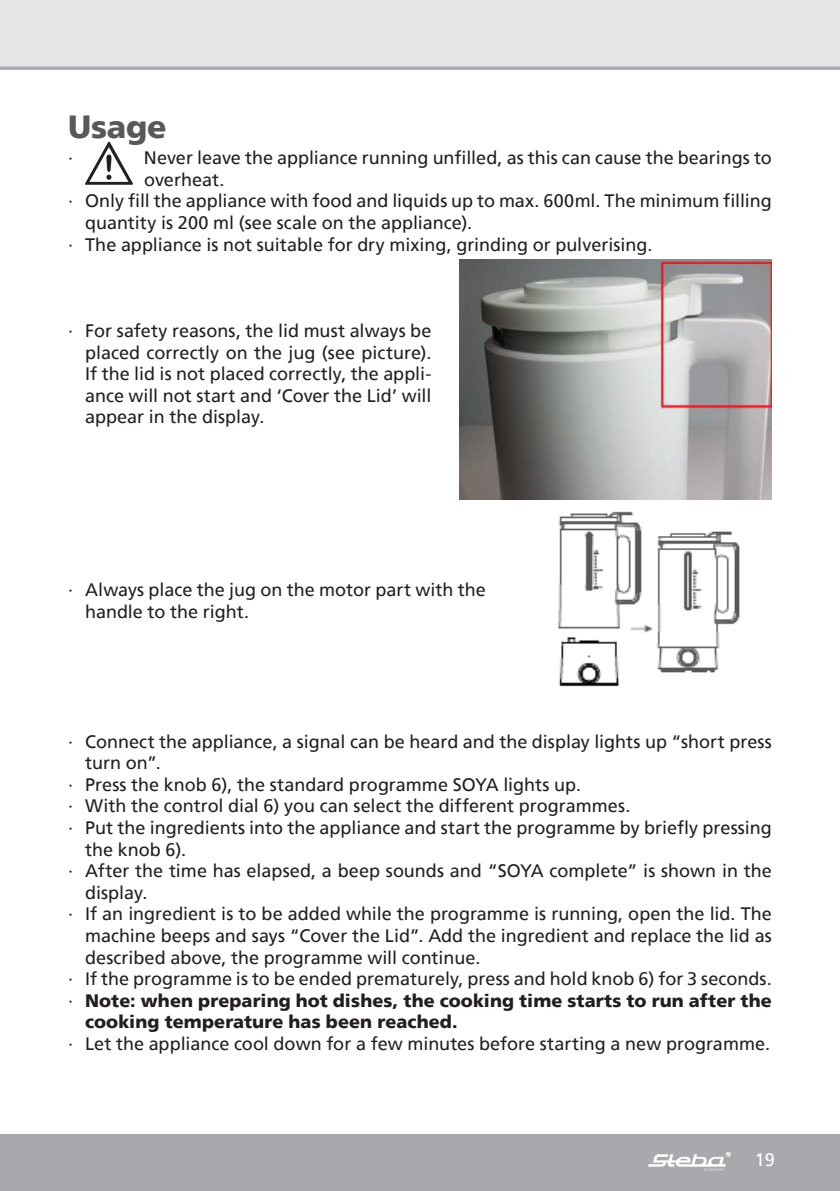
<style>
.page{position:relative;width:840px;height:1191px;background:#fff}
.page>*{position:absolute;margin:0;border:0;box-sizing:border-box;transform-origin:0 0}
.t1{font:900 32px "Frutiger";letter-spacing:-.01em;color:#57585a}
.t2{font:18px/21.6px "Frutiger";color:#231f20;text-align:justify}
.t3{font:900 18px "Frutiger";letter-spacing:.005em;color:#231f20}
.t4{font:18px "Frutiger";color:#fff}
.s1{font-weight:400}
</style>
<div class="page">
<div style="left:0;top:0;width:839px;height:68px;background:#e6e7e9"></div>
<div style="left:0;top:1134px;width:839px;height:57px;background:#a8a9ad"></div>
<svg style="left:648px;top:1151px;width:82px;height:19px"></svg>
<svg style="left:0;top:66px;width:839px;height:4px;background:#b3b4b8"></svg>
<img style="left:85px;top:142px;width:48px;height:43px">
<img style="left:459px;top:260px;width:312px;height:239px">
<img style="left:558px;top:511px;width:182px;height:176px">
<h1 class="t1" style="left:68px;top:108px;width:100px">Usage</h1>
<p class="t2" style="left:68px;top:147px;width:7px">∙</p>
<p class="t2" style="left:144px;top:147px;width:629px">Never leave the appliance running unfilled, as this can cause the bearings to</p>
<p class="t2" style="left:144px;top:168px;width:82px">overheat.</p>
<p class="t2" style="left:68px;top:190px;width:705px">∙ Only fill the appliance with food and liquids up to max. 600ml. The minimum filling</p>
<p class="t2" style="left:85px;top:212px;width:388px">quantity is 200 ml (see scale on the appliance).</p>
<p class="t2" style="left:68px;top:233px;width:585px">∙ The appliance is not suitable for dry mixing, grinding or pulverising.</p>
<p class="t2" style="left:85px;top:320px;width:347px;text-indent:-17px">∙ For safety reasons, the lid must always be placed correctly on the jug (see picture).<br>If the lid is not placed correctly, the appli&shy;ance will not start and ‘Cover the Lid’ will appear in the display.</p>
<p class="t2" style="left:85px;top:579px;width:402px;text-indent:-17px">∙ Always place the jug on the motor part with the handle to the right.</p>
<p class="t2" style="left:68px;top:730px;width:704px">∙ Connect the appliance, a signal can be heard and the display lights up “short press</p>
<p class="t2" style="left:85px;top:752px;width:77px">turn on”.</p>
<p class="t2" style="left:68px;top:773px;width:514px">∙ Press the knob 6), the standard programme SOYA lights up.</p>
<p class="t2" style="left:68px;top:795px;width:563px">∙ With the control dial 6) you can select the different programmes.</p>
<p class="t2" style="left:68px;top:816px;width:705px">∙ Put the ingredients into the appliance and start the programme by briefly pressing</p>
<p class="t2" style="left:85px;top:838px;width:103px">the knob 6).</p>
<p class="t2" style="left:68px;top:860px;width:704px">∙ After the time has elapsed, a beep sounds and “SOYA complete” is shown in the</p>
<p class="t2" style="left:85px;top:881px;width:64px">display.</p>
<p class="t2" style="left:68px;top:903px;width:705px">∙ If an ingredient is to be added while the programme is running, open the lid. The</p>
<p class="t2" style="left:85px;top:924px;width:688px">machine beeps and says “Cover the Lid”. Add the ingredient and replace the lid as</p>
<p class="t2" style="left:85px;top:946px;width:396px">described above, the programme will continue.</p>
<p class="t2" style="left:68px;top:968px;width:705px">∙ If the programme is to be ended prematurely, press and hold knob 6) for 3 seconds.</p>
<p class="t3" style="left:68px;top:989px;width:704px"><span class="s1">∙</span> Note: when preparing hot dishes, the cooking time starts to run after the</p>
<p class="t3" style="left:85px;top:1011px;width:374px">cooking temperature has been reached.</p>
<p class="t2" style="left:68px;top:1032px;width:703px">∙ Let the appliance cool down for a few minutes before starting a new programme.</p>
<p class="t4" style="left:754px;top:1149px;width:22px">19</p>
</div>
